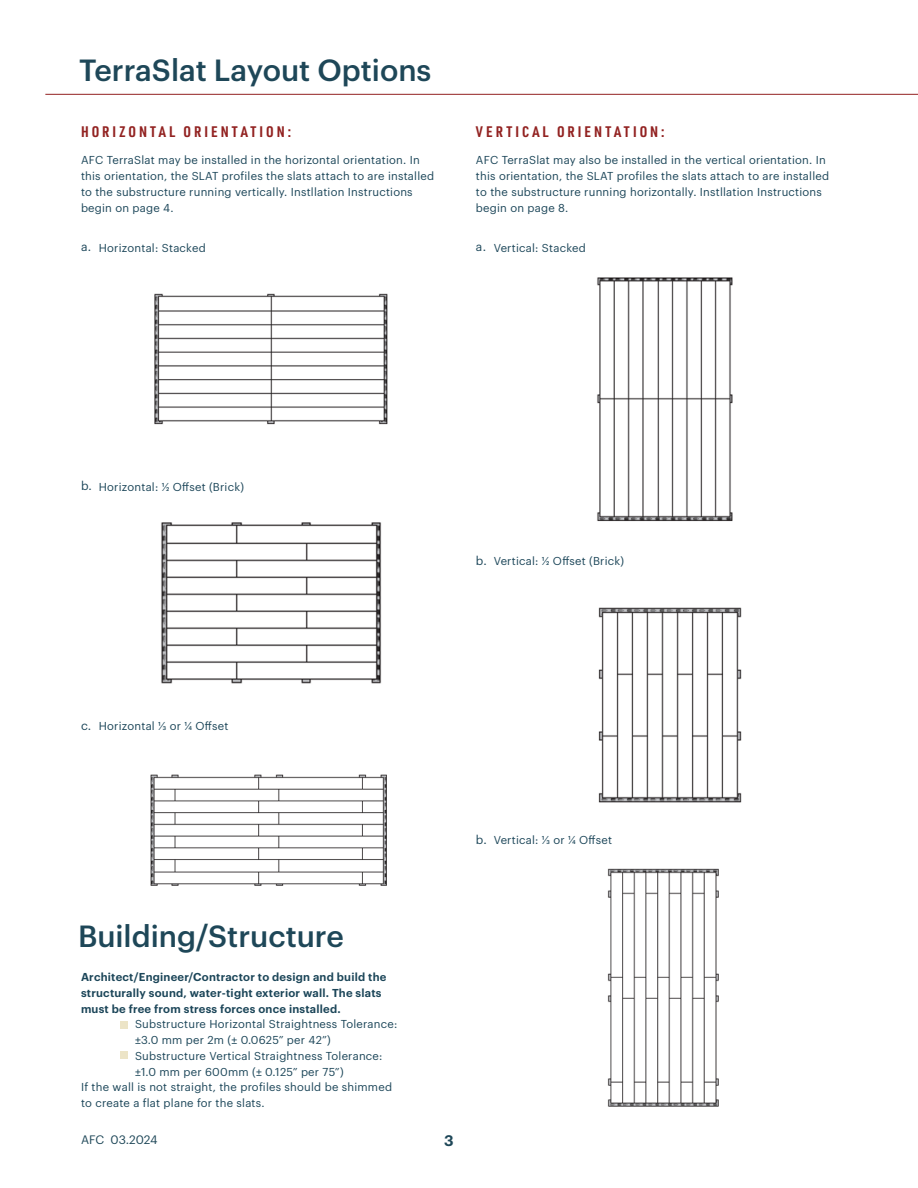
<style>
.page{position:relative;width:918px;height:1188px;background:#fff}
.page>*{position:absolute;margin:0;border:0;box-sizing:border-box;transform-origin:0 0}
.t1{font:500 30px "Graphik";color:#1e4758}
.Paragraph_Style_1{font:700 15px "URWDIN Cond";letter-spacing:.2em;color:#922221}
.t2{font:600 15px "Graphik";color:#1e4758}
.Paragraph_Style_1-2{font:12px "Graphik";color:#1c4659}
.t3{font:12px "Graphik";letter-spacing:-.005em;color:#1e4758}
.Paragraph_Style_1-3{font:11.25px/15.8px "Graphik";letter-spacing:.02em;color:#1c4659}
.Paragraph_Style_1-4{font:600 11.25px/15.8px "Graphik";letter-spacing:.02em;color:#1c4659}
</style>
<div class="page">
<hr style="left:45px;top:94px;width:873px;height:1px;background:#922021">
<img style="left:161px;top:522px;width:221px;height:162px">
<img style="left:598px;top:607px;width:144px;height:196px">
<img style="left:154px;top:293px;width:234px;height:132px">
<img style="left:597px;top:277px;width:136px;height:245px">
<img style="left:607px;top:868px;width:112px;height:239px">
<img style="left:150px;top:774px;width:237px;height:112px">
<div style="left:121px;top:1022px;width:7px;height:7px;background:#ece4c7"></div>
<div style="left:121px;top:1052px;width:7px;height:7px;background:#ece4c7"></div>
<p class="t1" style="left:79px;top:48px;width:354px">TerraSlat Layout Options</p>
<p class="Paragraph_Style_1" style="left:81px;top:121px;width:212px">HORIZONTAL ORIENTATION:</p>
<p class="Paragraph_Style_1" style="left:476px;top:121px;width:190px">VERTICAL ORIENTATION:</p>
<p class="Paragraph_Style_1-3" style="left:81px;top:152px;width:355px">AFC TerraSlat may be installed in the horizontal orientation. In this orientation, the SLAT profiles the slats attach to are installed to the substructure running vertically. Instllation Instructions begin on page 4.</p>
<p class="Paragraph_Style_1-3" style="left:476px;top:152px;width:355px">AFC TerraSlat may also be installed in the vertical orientation. In this orientation, the SLAT profiles the slats attach to are installed to the substructure running horizontally. Instllation Instructions begin on page 8.</p>
<p class="Paragraph_Style_1-2" style="left:81px;top:238px;width:12px">a.</p>
<p class="Paragraph_Style_1-2" style="left:476px;top:238px;width:12px">a.</p>
<p class="Paragraph_Style_1-3" style="left:99px;top:239px;width:108px">Horizontal: Stacked</p>
<p class="Paragraph_Style_1-3" style="left:494px;top:239px;width:94px">Vertical: Stacked</p>
<p class="Paragraph_Style_1-2" style="left:81px;top:477px;width:12px">b.</p>
<p class="Paragraph_Style_1-3" style="left:99px;top:478px;width:147px">Horizontal: 1/2 Offset (Brick)</p>
<p class="Paragraph_Style_1-2" style="left:476px;top:551px;width:12px">b.</p>
<p class="Paragraph_Style_1-3" style="left:494px;top:552px;width:132px">Vertical: 1/2 Offset (Brick)</p>
<p class="Paragraph_Style_1-2" style="left:81px;top:716px;width:12px">c.</p>
<p class="Paragraph_Style_1-3" style="left:99px;top:717px;width:131px">Horizontal 1/3 or 1/4 Offset</p>
<p class="t1" style="left:78px;top:913px;width:267px">Building/Structure</p>
<p class="Paragraph_Style_1-4" style="left:81px;top:968px;width:307px">Architect/Engineer/Contractor to design and build the structurally sound, water-tight exterior wall. The slats must be free from stress forces once installed.</p>
<p class="Paragraph_Style_1-3" style="left:135px;top:1016px;width:264px">Substructure Horizontal Straightness Tolerance:</p>
<p class="Paragraph_Style_1-3" style="left:135px;top:1031px;width:197px">±3.0 mm per 2m (± 0.0625” per 42”)</p>
<p class="Paragraph_Style_1-3" style="left:135px;top:1047px;width:249px">Substructure Vertical Straightness Tolerance:</p>
<p class="Paragraph_Style_1-3" style="left:135px;top:1063px;width:210px">±1.0 mm per 600mm (± 0.125” per 75”)</p>
<p class="Paragraph_Style_1-3" style="left:81px;top:1079px;width:313px">If the wall is not straight, the profiles should be shimmed to create a flat plane for the slats.</p>
<p class="t3" style="left:81px;top:1130px;width:78px">AFC 03.2024</p>
<p class="Paragraph_Style_1-2" style="left:476px;top:831px;width:12px">b.</p>
<p class="Paragraph_Style_1-3" style="left:494px;top:831px;width:120px">Vertical: 1/3 or 1/4 Offset</p>
<p class="t2" style="left:444px;top:1129px;width:11px">3</p>
</div>
